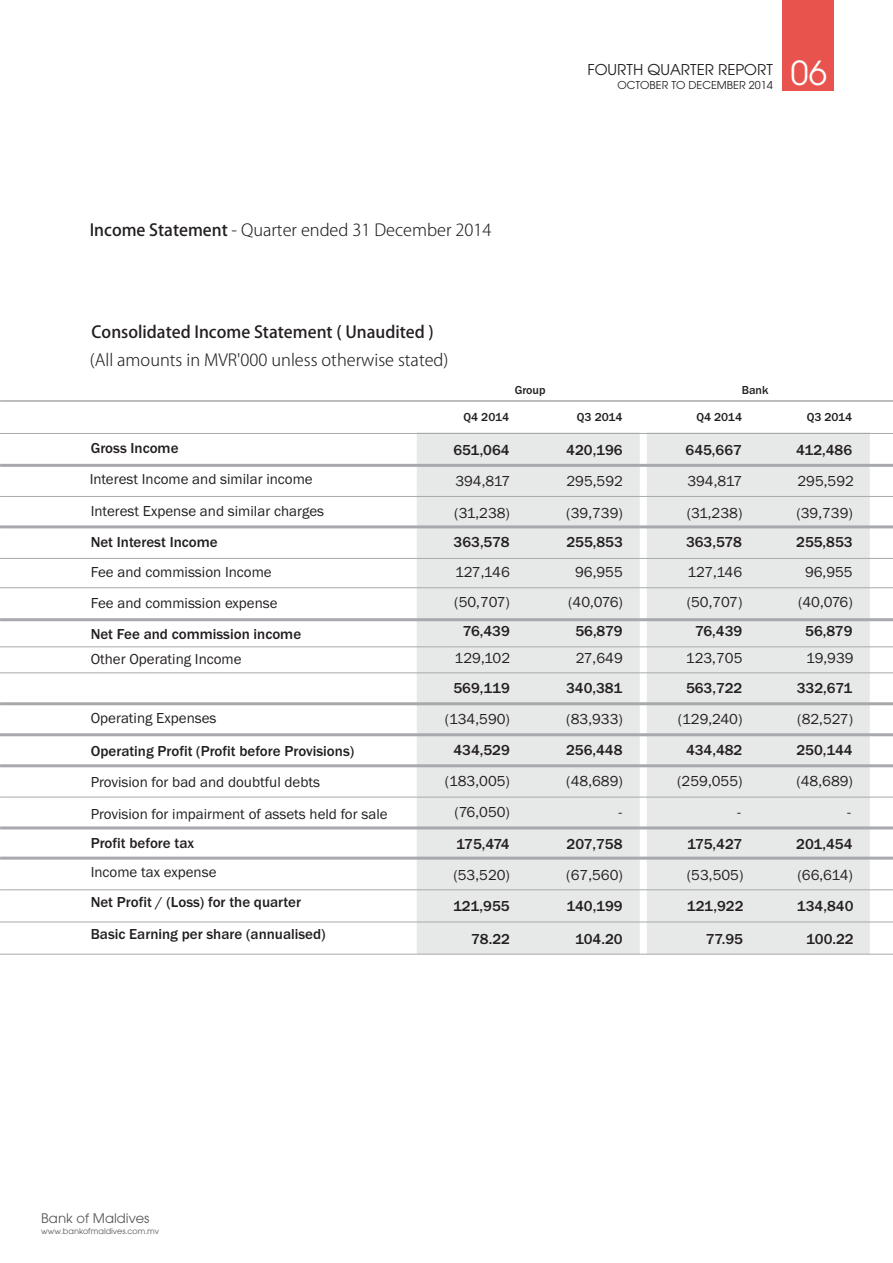
<style>
.page{position:relative;width:893px;height:1263px;background:#fff}
.page>*{position:absolute;margin:0;border:0;box-sizing:border-box;transform-origin:0 0}
.t1{font:36.6px "Avant Garde Gothic Itc T";color:#fff}
.t2{font:300 16.5px "Koz Go Pro";color:#231f20}
.t3{font:500 16.5px "Koz Go Pro";color:#231f20}
.t4{font:16.5px "Avant Garde Gothic Itc T";color:#231f20}
.t5{font:15px/31.8px "Franklin Gothic";color:#231f20}
.t6{font:500 15px/32.1px "Franklin Gothic";color:#231f20}
.t7{font:14.55px "Avant Garde Gothic Itc T";color:#58595b}
.t8{font:500 12px "Franklin Gothic";color:#231f20}
.t9{font:12px "Avant Garde Gothic Itc T";color:#231f20}
.t10{font:8.85px "Avant Garde Gothic Itc T";color:#58595b}
.s1{font-weight:500}
</style>
<div class="page">
<div style="left:417px;top:432px;width:223px;height:522px;background:#e7e8e8"></div>
<div style="left:647px;top:432px;width:223px;height:522px;background:#e7e8e8"></div>
<div style="left:782px;top:0;width:52px;height:90px;background:#e8544d"></div>
<hr style="left:0;top:400px;width:893px;height:2px;background:#a7a9ac">
<hr style="left:0;top:496px;width:893px;height:1px;background:#a7a9ac">
<hr style="left:0;top:464px;width:893px;height:3px;background:#a7a9ac">
<hr style="left:0;top:558px;width:893px;height:1px;background:#a7a9ac">
<hr style="left:0;top:889px;width:893px;height:1px;background:#a7a9ac">
<hr style="left:0;top:702px;width:893px;height:3px;background:#a7a9ac">
<hr style="left:0;top:826px;width:893px;height:3px;background:#a7a9ac">
<hr style="left:0;top:672px;width:893px;height:1px;background:#a7a9ac">
<hr style="left:0;top:733px;width:893px;height:3px;background:#a7a9ac">
<hr style="left:0;top:764px;width:893px;height:3px;background:#a7a9ac">
<hr style="left:0;top:797px;width:893px;height:1px;background:#a7a9ac">
<hr style="left:0;top:857px;width:893px;height:3px;background:#a7a9ac">
<hr style="left:0;top:618px;width:893px;height:3px;background:#a7a9ac">
<hr style="left:0;top:525px;width:893px;height:3px;background:#a7a9ac">
<hr style="left:0;top:433px;width:893px;height:1px;background:#a7a9ac">
<hr style="left:0;top:587px;width:893px;height:1px;background:#a7a9ac">
<hr style="left:0;top:646px;width:893px;height:1px;background:#a7a9ac">
<hr style="left:0;top:921px;width:893px;height:1px;background:#a7a9ac">
<hr style="left:0;top:954px;width:893px;height:1px;background:#a7a9ac">
<p class="t4" style="left:587px;top:59px;width:187px">FOURTH QUARTER REPORT</p>
<p class="t9" style="left:617px;top:78px;width:157px">OCTOBER TO DECEMBER 2014</p>
<h1 class="t1" style="left:790px;top:50px;width:38px">06</h1>
<p class="t2" style="left:90px;top:221px;width:403px"><span class="s1">Income Statement</span> - Quarter ended 31 December 2014</p>
<p class="t3" style="left:92px;top:323px;width:344px">Consolidated Income Statement ( Unaudited )</p>
<p class="t2" style="left:90px;top:352px;width:360px">(All amounts in MVR'000 unless otherwise stated)</p>
<p class="t8" style="left:515px;top:385px;width:32px">Group</p>
<p class="t8" style="left:742px;top:385px;width:28px">Bank</p>
<p class="t6" style="left:91px;top:433px;width:89px">Gross Income</p>
<p class="t5" style="left:90px;top:464px;width:236px">Interest Income and similar income<br>Interest Expense and similar charges</p>
<p class="t6" style="left:91px;top:527px;width:128px">Net Interest Income</p>
<p class="t5" style="left:91px;top:557px;width:183px">Fee and commission Income</p>
<p class="t5" style="left:91px;top:588px;width:188px">Fee and commission expense</p>
<p class="t8" style="left:464px;top:413px;width:47px">Q4 2014</p>
<p class="t8" style="left:577px;top:413px;width:47px">Q3 2014</p>
<p class="t8" style="left:696px;top:413px;width:47px">Q4 2014</p>
<p class="t8" style="left:807px;top:413px;width:47px">Q3 2014</p>
<p class="t6" style="left:453px;top:435px;width:58px">651,064</p>
<p class="t5" style="left:455px;top:466px;width:56px">394,817</p>
<p class="t6" style="left:566px;top:435px;width:58px">420,196</p>
<p class="t5" style="left:566px;top:466px;width:58px">295,592</p>
<p class="t6" style="left:686px;top:435px;width:58px">645,667</p>
<p class="t5" style="left:687px;top:466px;width:56px">394,817</p>
<p class="t6" style="left:796px;top:435px;width:58px">412,486</p>
<p class="t5" style="left:797px;top:466px;width:58px">295,592</p>
<p class="t5" style="left:454px;top:498px;width:57px">(31,238)</p>
<p class="t5" style="left:566px;top:498px;width:58px">(39,739)</p>
<p class="t5" style="left:687px;top:498px;width:57px">(31,238)</p>
<p class="t5" style="left:796px;top:498px;width:58px">(39,739)</p>
<p class="t6" style="left:454px;top:527px;width:58px">363,578</p>
<p class="t6" style="left:566px;top:527px;width:58px">255,853</p>
<p class="t6" style="left:686px;top:527px;width:58px">363,578</p>
<p class="t6" style="left:796px;top:527px;width:58px">255,853</p>
<p class="t5" style="left:455px;top:557px;width:56px">127,146</p>
<p class="t5" style="left:575px;top:557px;width:49px">96,955</p>
<p class="t5" style="left:687px;top:557px;width:56px">127,146</p>
<p class="t5" style="left:805px;top:557px;width:49px">96,955</p>
<p class="t5" style="left:454px;top:588px;width:57px">(50,707)</p>
<p class="t5" style="left:568px;top:588px;width:56px">(40,076)</p>
<p class="t5" style="left:687px;top:588px;width:57px">(50,707)</p>
<p class="t5" style="left:798px;top:588px;width:56px">(40,076)</p>
<p class="t6" style="left:91px;top:619px;width:212px">Net Fee and commission income</p>
<p class="t6" style="left:463px;top:616px;width:49px">76,439</p>
<p class="t6" style="left:575px;top:616px;width:49px">56,879</p>
<p class="t6" style="left:695px;top:616px;width:49px">76,439</p>
<p class="t6" style="left:805px;top:616px;width:49px">56,879</p>
<p class="t5" style="left:91px;top:644px;width:152px">Other Operating Income</p>
<p class="t5" style="left:91px;top:704px;width:127px">Operating Expenses</p>
<p class="t6" style="left:91px;top:736px;width:265px">Operating Profit (Profit before Provisions)</p>
<p class="t5" style="left:91px;top:767px;width:231px">Provision for bad and doubtful debts</p>
<p class="t5" style="left:455px;top:644px;width:57px">129,102</p>
<p class="t5" style="left:576px;top:644px;width:49px">27,649</p>
<p class="t5" style="left:686px;top:644px;width:58px">123,705</p>
<p class="t5" style="left:806px;top:644px;width:49px">19,939</p>
<p class="t6" style="left:453px;top:673px;width:58px">569,119</p>
<p class="t6" style="left:566px;top:673px;width:58px">340,381</p>
<p class="t6" style="left:686px;top:673px;width:58px">563,722</p>
<p class="t6" style="left:797px;top:673px;width:57px">332,671</p>
<p class="t5" style="left:445px;top:704px;width:67px">(134,590)</p>
<p class="t6" style="left:453px;top:735px;width:58px">434,529</p>
<p class="t5" style="left:445px;top:766px;width:67px">(183,005)</p>
<p class="t5" style="left:566px;top:704px;width:58px">(83,933)</p>
<p class="t6" style="left:566px;top:735px;width:58px">256,448</p>
<p class="t5" style="left:566px;top:766px;width:58px">(48,689)</p>
<p class="t5" style="left:678px;top:704px;width:66px">(129,240)</p>
<p class="t6" style="left:686px;top:735px;width:58px">434,482</p>
<p class="t5" style="left:677px;top:766px;width:67px">(259,055)</p>
<p class="t5" style="left:797px;top:704px;width:57px">(82,527)</p>
<p class="t6" style="left:796px;top:735px;width:58px">250,144</p>
<p class="t5" style="left:796px;top:766px;width:58px">(48,689)</p>
<p class="t5" style="left:91px;top:799px;width:298px">Provision for impairment of assets held for sale</p>
<p class="t5" style="left:454px;top:798px;width:57px">(76,050)</p>
<p class="t5" style="left:619px;top:798px;width:5px">-</p>
<p class="t5" style="left:737px;top:798px;width:5px">-</p>
<p class="t5" style="left:847px;top:798px;width:5px">-</p>
<p class="t6" style="left:91px;top:828px;width:105px">Profit before tax</p>
<p class="t5" style="left:91px;top:857px;width:127px">Income tax expense</p>
<p class="t6" style="left:91px;top:887px;width:236px">Net Profit / (Loss) for the quarter<br>Basic Earning per share (annualised)</p>
<p class="t7" style="left:41px;top:1209px;width:110px">Bank of Maldives</p>
<p class="t10" style="left:41px;top:1225px;width:120px">www.bankofmaldives.com.mv</p>
<p class="t6" style="left:456px;top:829px;width:55px">175,474</p>
<p class="t5" style="left:453px;top:860px;width:58px">(53,520)</p>
<p class="t6" style="left:453px;top:891px;width:58px">121,955</p>
<p class="t6" style="left:567px;top:829px;width:57px">207,758</p>
<p class="t5" style="left:566px;top:860px;width:58px">(67,560)</p>
<p class="t6" style="left:566px;top:891px;width:58px">140,199</p>
<p class="t6" style="left:687px;top:829px;width:57px">175,427</p>
<p class="t5" style="left:687px;top:860px;width:58px">(53,505)</p>
<p class="t6" style="left:687px;top:891px;width:58px">121,922</p>
<p class="t6" style="left:796px;top:829px;width:58px">201,454</p>
<p class="t5" style="left:797px;top:860px;width:57px">(66,614)</p>
<p class="t6" style="left:797px;top:891px;width:58px">134,840</p>
<p class="t6" style="left:471px;top:924px;width:40px">78.22</p>
<p class="t6" style="left:806px;top:924px;width:49px">100.22</p>
<p class="t6" style="left:575px;top:924px;width:49px">104.20</p>
<p class="t6" style="left:706px;top:924px;width:39px">77.95</p>
</div>
